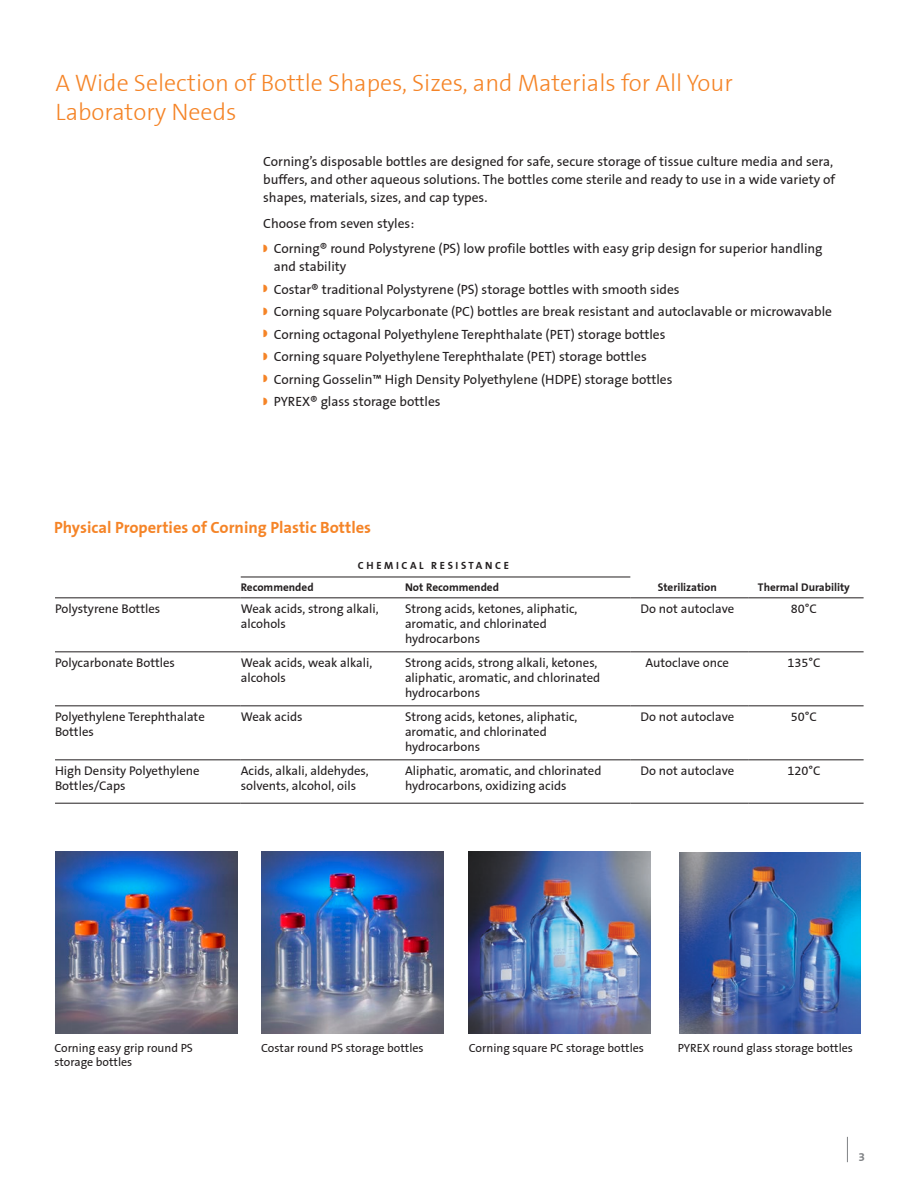
<style>
.page{position:relative;width:918px;height:1188px;background:#fff}
.page>*{position:absolute;margin:0;border:0;box-sizing:border-box;transform-origin:0 0}
.Page_Header{font:300 24px/28.5px "Corning Sans";color:#f58427}
.A_Head{font:700 16.5px "Corning Sans";color:#f58427}
.Body{font:13.5px/18px "Corning Sans";color:#231f20}
.Table_no_rule{font:12.75px/15px "Corning Sans";color:#231f20}
.t1{font:12px "Corning Sans";color:#231f20}
.t2{font:700 12px "Corning Sans";color:#808285}
.Table_head_no_rule{font:700 11.25px "Corning Sans";color:#231f20}
.Body-2{font:700 10.5px "Corning Sans";letter-spacing:.25em;color:#231f20}
.s1{color:#f58427}
</style>
<div class="page">
<svg style="left:847px;top:1137px;width:1px;height:25px"></svg>
<hr style="left:241px;top:577px;width:164px;height:1px;background:#231f20">
<hr style="left:405px;top:577px;width:225px;height:1px;background:#231f20">
<hr style="left:55px;top:598px;width:186px;height:1px;background:#231f20">
<hr style="left:241px;top:598px;width:164px;height:1px;background:#231f20">
<hr style="left:405px;top:598px;width:225px;height:1px;background:#231f20">
<hr style="left:630px;top:598px;width:119px;height:1px;background:#231f20">
<hr style="left:749px;top:598px;width:115px;height:1px;background:#231f20">
<hr style="left:55px;top:652px;width:186px;height:1px;background:#231f20">
<hr style="left:241px;top:652px;width:164px;height:1px;background:#231f20">
<hr style="left:405px;top:652px;width:225px;height:1px;background:#231f20">
<hr style="left:630px;top:652px;width:119px;height:1px;background:#231f20">
<hr style="left:749px;top:652px;width:115px;height:1px;background:#231f20">
<hr style="left:55px;top:706px;width:186px;height:1px;background:#231f20">
<hr style="left:241px;top:706px;width:164px;height:1px;background:#231f20">
<hr style="left:405px;top:706px;width:225px;height:1px;background:#231f20">
<hr style="left:630px;top:706px;width:119px;height:1px;background:#231f20">
<hr style="left:749px;top:706px;width:115px;height:1px;background:#231f20">
<hr style="left:55px;top:760px;width:186px;height:1px;background:#231f20">
<hr style="left:241px;top:760px;width:164px;height:1px;background:#231f20">
<hr style="left:405px;top:760px;width:225px;height:1px;background:#231f20">
<hr style="left:630px;top:760px;width:119px;height:1px;background:#231f20">
<hr style="left:749px;top:760px;width:115px;height:1px;background:#231f20">
<hr style="left:55px;top:803px;width:186px;height:1px;background:#231f20">
<hr style="left:241px;top:803px;width:164px;height:1px;background:#231f20">
<hr style="left:405px;top:803px;width:225px;height:1px;background:#231f20">
<hr style="left:630px;top:803px;width:119px;height:1px;background:#231f20">
<hr style="left:749px;top:803px;width:115px;height:1px;background:#231f20">
<img style="left:469px;top:852px;width:182px;height:182px">
<img style="left:56px;top:852px;width:181px;height:182px">
<img style="left:261px;top:852px;width:182px;height:182px">
<img style="left:679px;top:852px;width:182px;height:181px">
<p class="Page_Header" style="left:56px;top:69px;width:679px">A Wide Selection of Bottle Shapes, Sizes, and Materials for All Your<br>Laboratory Needs</p>
<p class="Body" style="left:263px;top:153px;width:573px">Corning’s disposable bottles are designed for safe, secure storage of tissue culture media and sera, buffers, and other aqueous solutions. The bottles come sterile and ready to use in a wide variety of shapes, materials, sizes, and cap types.</p>
<p class="Body" style="left:263px;top:214px;width:152px">Choose from seven styles:</p>
<p class="Body" style="left:274px;top:240px;width:550px;text-indent:-10px"><span class="s1">◗</span> Corning® round Polystyrene (PS) low profile bottles with easy grip design for superior handling and stability</p>
<p class="Body" style="left:263px;top:280px;width:418px"><span class="s1">◗</span> Costar® traditional Polystyrene (PS) storage bottles with smooth sides</p>
<p class="Body" style="left:263px;top:303px;width:570px"><span class="s1">◗</span> Corning square Polycarbonate (PC) bottles are break resistant and autoclavable or microwavable</p>
<p class="Body" style="left:263px;top:325px;width:404px"><span class="s1">◗</span> Corning octagonal Polyethylene Terephthalate (PET) storage bottles</p>
<p class="Body" style="left:263px;top:348px;width:385px"><span class="s1">◗</span> Corning square Polyethylene Terephthalate (PET) storage bottles</p>
<p class="Body" style="left:263px;top:370px;width:411px"><span class="s1">◗</span> Corning Gosselin™ High Density Polyethylene (HDPE) storage bottles</p>
<p class="Body" style="left:263px;top:393px;width:179px"><span class="s1">◗</span> PYREX® glass storage bottles</p>
<p class="A_Head" style="left:54px;top:517px;width:319px">Physical Properties of Corning Plastic Bottles</p>
<p class="Body-2" style="left:358px;top:559px;width:153px">CHEMICAL RESISTANCE</p>
<p class="Table_head_no_rule" style="left:241px;top:581px;width:74px">Recommended</p>
<p class="Table_head_no_rule" style="left:405px;top:581px;width:96px">Not Recommended</p>
<p class="Table_head_no_rule" style="left:658px;top:581px;width:61px">Sterilization</p>
<p class="Table_head_no_rule" style="left:758px;top:581px;width:93px">Thermal Durability</p>
<p class="Table_no_rule" style="left:55px;top:601px;width:107px">Polystyrene Bottles</p>
<p class="Table_no_rule" style="left:241px;top:601px;width:139px">Weak acids, strong alkali, alcohols</p>
<p class="Table_no_rule" style="left:405px;top:601px;width:174px">Strong acids, ketones, aliphatic, aromatic, and chlorinated hydrocarbons</p>
<p class="Table_no_rule" style="left:640px;top:601px;width:95px">Do not autoclave</p>
<p class="Table_no_rule" style="left:791px;top:601px;width:28px">80°C</p>
<p class="Table_no_rule" style="left:55px;top:655px;width:122px">Polycarbonate Bottles</p>
<p class="Table_no_rule" style="left:241px;top:655px;width:133px">Weak acids, weak alkali, alcohols</p>
<p class="Table_no_rule" style="left:405px;top:655px;width:197px">Strong acids, strong alkali, ketones, aliphatic, aromatic, and chlorinated hydrocarbons</p>
<p class="Table_no_rule" style="left:646px;top:655px;width:85px">Autoclave once</p>
<p class="Table_no_rule" style="left:787px;top:655px;width:35px">135°C</p>
<p class="Table_no_rule" style="left:55px;top:709px;width:151px">Polyethylene Terephthalate<br>Bottles</p>
<p class="Table_no_rule" style="left:241px;top:709px;width:63px">Weak acids</p>
<p class="Table_no_rule" style="left:405px;top:709px;width:174px">Strong acids, ketones, aliphatic, aromatic, and chlorinated hydrocarbons</p>
<p class="Table_no_rule" style="left:640px;top:709px;width:95px">Do not autoclave</p>
<p class="Table_no_rule" style="left:791px;top:709px;width:28px">50°C</p>
<p class="Table_no_rule" style="left:55px;top:763px;width:146px">High Density Polyethylene<br>Bottles/Caps</p>
<p class="Table_no_rule" style="left:241px;top:763px;width:129px">Acids, alkali, aldehydes, solvents, alcohol, oils</p>
<p class="Table_no_rule" style="left:405px;top:763px;width:198px">Aliphatic, aromatic, and chlorinated hydrocarbons, oxidizing acids</p>
<p class="Table_no_rule" style="left:640px;top:763px;width:95px">Do not autoclave</p>
<p class="Table_no_rule" style="left:787px;top:763px;width:35px">120°C</p>
<p class="t1" style="left:54px;top:1041px;width:140px">Corning easy grip round PS</p>
<p class="t1" style="left:261px;top:1041px;width:164px">Costar round PS storage bottles</p>
<p class="t1" style="left:54px;top:1055px;width:79px">storage bottles</p>
<p class="t1" style="left:469px;top:1041px;width:177px">Corning square PC storage bottles</p>
<p class="t1" style="left:678px;top:1041px;width:177px">PYREX round glass storage bottles</p>
<p class="t2" style="left:859px;top:1150px;width:8px">3</p>
</div>
